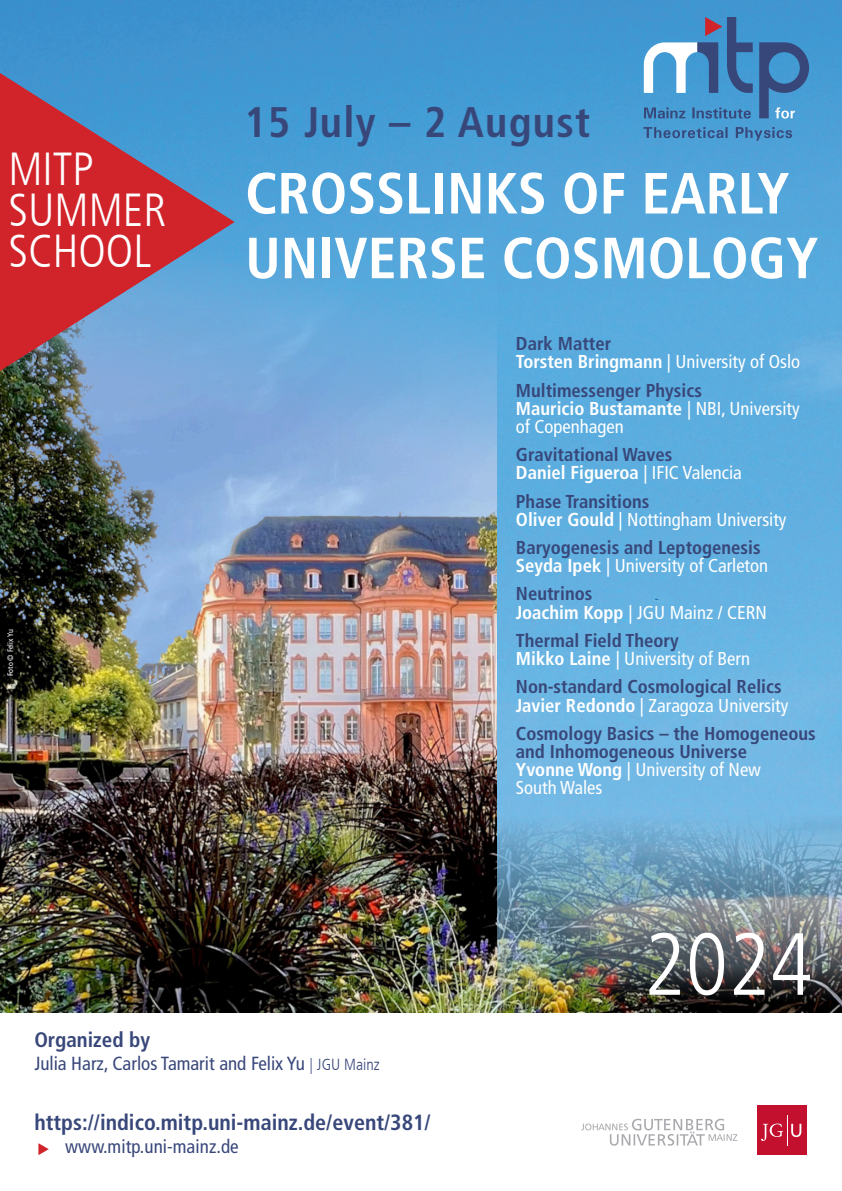
<style>
.page{position:relative;width:842px;height:1191px;background:#fff}
.page>*{position:absolute;margin:0;border:0;box-sizing:border-box;transform-origin:0 0}
.t1{font:300 condensed 88.1px "Frutiger LT Com";color:#fff}
.t2{font:700 condensed 57.9px/64.7px "Frutiger LT Com";color:#fff}
.t3{font:300 condensed 46.1px/40.8px "Frutiger LT Com";color:#fff}
.t4{font:700 condensed 42.7px "Frutiger LT Com";letter-spacing:.03em;color:#38477a}
.t5{font:700 condensed 22px "Frutiger LT Com";color:#38477a}
.t6{font:700 condensed 21px "Frutiger LT Com";color:#38477a}
.t7{font:condensed 19px "Frutiger LT Com";color:#38477a}
.t8{font:700 condensed 18.7px/18px "Frutiger LT Com";color:#38477a}
.t9{font:condensed 18.7px/18px "Frutiger LT Com";color:#fff}
.t10{font:condensed 8px "Frutiger LT Com";color:#fff}
.s1{font-weight:700;color:#38477a}
.s2{font-weight:700}
.s3{color:#fff}
.s4{font-weight:400;color:#fff}
.s5{font-weight:300;font-size:16px}
</style>
<div class="page">
<img style="left:0;top:0;width:842px;height:208px">
<img style="left:0;top:208px;width:842px;height:804px">
<svg style="left:0;top:73px;width:235px;height:298px;background:#94607d"></svg>
<svg style="left:581px;top:1128px;width:156px;height:17px"></svg>
<div style="left:757px;top:1105px;width:49px;height:50px;background:#c3102e"></div>
<svg style="left:761px;top:1128px;width:22px;height:13px"></svg>
<svg style="left:791px;top:1128px;width:10px;height:9px"></svg>
<hr style="left:787px;top:1114px;width:1px;height:31px;background:#fff">
<img style="left:497px;top:228px;width:345px;height:900px">
<svg style="left:643px;top:127px;width:149px;height:14px;background:#4587bd"></svg>
<svg style="left:644px;top:107px;width:107px;height:12px"></svg>
<svg style="left:759px;top:42px;width:50px;height:77px;background:#4378ad"></svg>
<svg style="left:644px;top:17px;width:109px;height:76px;background:#5f96c5"></svg>
<h3 class="t3" style="left:9px;top:150px;width:159px">MITP<br>SUMMER<br>SCHOOL</h3>
<p class="t10" style="left:6px;top:675px;width:48px;rotate:-90deg">Foto © Felix Yu</p>
<h3 class="t4" style="left:245px;top:97px;width:347px">15 July – 2 August</h3>
<h2 class="t2" style="left:245px;top:161px;width:574px">CROSSLINKS OF EARLY<br>UNIVERSE COSMOLOGY</h2>
<p class="t9" style="left:516px;top:335px;width:286px"><span class="s1">Dark Matter<br></span><span class="s2">Torsten Bringmann</span> | University of Oslo</p>
<p class="t9" style="left:516px;top:381px;width:285px"><span class="s1">Multimessenger Physics<br></span><span class="s2">Mauricio Bustamante</span> | NBI, University of Copenhagen</p>
<p class="t8" style="left:516px;top:445px;width:227px">Gravitational Waves<br><span class="s3">Daniel Figueroa</span> <span class="s4">| IFIC Valencia</span></p>
<p class="t9" style="left:516px;top:492px;width:272px"><span class="s1">Phase Transitions<br></span><span class="s2">Oliver Gould</span> | Nottingham University</p>
<p class="t8" style="left:516px;top:538px;width:254px">Baryogenesis and Leptogenesis<br><span class="s3">Seyda Ipek</span> <span class="s4">| University of Carleton</span></p>
<p class="t9" style="left:516px;top:585px;width:252px"><span class="s1">Neutrinos<br></span><span class="s2">Joachim Kopp</span> | JGU Mainz / CERN</p>
<p class="t8" style="left:516px;top:631px;width:236px">Thermal Field Theory<br><span class="s3">Mikko Laine</span> <span class="s4">| University of Bern</span></p>
<p class="t8" style="left:516px;top:678px;width:274px">Non-standard Cosmological Relics<br><span class="s3">Javier Redondo</span> <span class="s4">| Zaragoza University</span></p>
<p class="t8" style="left:516px;top:724px;width:301px">Cosmology Basics – the Homogeneous and Inhomogeneous Universe<br><span class="s3">Yvonne Wong</span> <span class="s4">| University of New<br>South Wales</span></p>
<h1 class="t1" style="left:643px;top:913px;width:171px">2024</h1>
<p class="t6" style="left:34px;top:1027px;width:117px">Organized by</p>
<p class="t7" style="left:34px;top:1052px;width:347px">Julia Harz, Carlos Tamarit and Felix Yu <span class="s5">| JGU Mainz</span></p>
<p class="t5" style="left:34px;top:1109px;width:398px">https://indico.mitp.uni-mainz.de/event/381/</p>
<p class="t7" style="left:65px;top:1135px;width:175px">www.mitp.uni-mainz.de</p>
</div>
